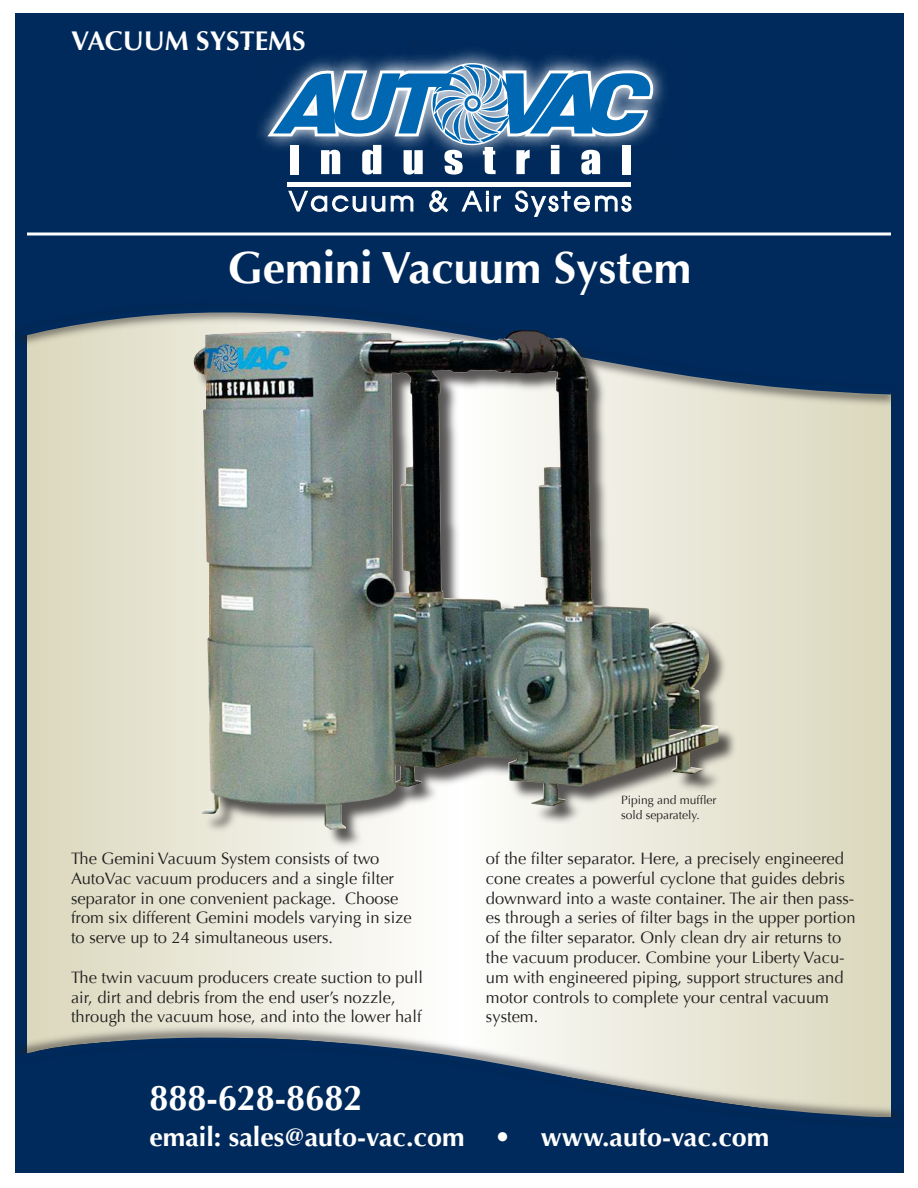
<style>
.page{position:relative;width:918px;height:1188px;background:#fff}
.page>*{position:absolute;margin:0;border:0;box-sizing:border-box;transform-origin:0 0}
.t1{font:700 45px "Optima";color:#fff}
.t2{font:700 36px "Optima";color:#fff;scale:.95 1}
.t3{font:700 27px "Optima";color:#fff}
.t4{font:16.5px/19.8px "Optima";color:#221f1f}
.t5{font:12px/14.4px "Optima";color:#221f1f}
</style>
<div class="page">
<div style="left:15px;top:13px;width:888px;height:1160px;background:#002a5b"></div>
<img style="left:27px;top:408px;width:864px;height:616px">
<div style="left:11px;top:301px;width:889px;height:107px;background:#221f1f;opacity:.75"></div>
<svg style="left:14px;top:306px;width:883px;height:92px"></svg>
<div style="left:12px;top:1024px;width:892px;height:106px;background:#221f1f;opacity:.75"></div>
<svg style="left:15px;top:1038px;width:886px;height:89px"></svg>
<img style="left:618px;top:57px;width:47px;height:64px">
<img style="left:370px;top:51px;width:131px;height:14px">
<img style="left:501px;top:57px;width:117px;height:8px">
<img style="left:259px;top:57px;width:102px;height:82px">
<svg style="left:262px;top:65px;width:394px;height:110px"></svg>
<div style="left:622px;top:145px;width:9px;height:29px;background:#fff"></div>
<svg style="left:288px;top:190px;width:126px;height:22px"></svg>
<svg style="left:429px;top:190px;width:20px;height:23px"></svg>
<svg style="left:461px;top:190px;width:40px;height:22px"></svg>
<svg style="left:514px;top:190px;width:118px;height:27px"></svg>
<hr style="left:287px;top:182px;width:344px;height:4px;background:#fff">
<hr style="left:27px;top:232px;width:864px;height:3px;background:#fff">
<div style="left:195px;top:330px;width:544px;height:520px;background:#221f1f;opacity:.75"></div>
<img style="left:193px;top:330px;width:526px;height:500px">
<h3 class="t3" style="left:71px;top:26px;width:236px">VACUUM SYSTEMS</h3>
<h1 class="t1" style="left:228px;top:241px;width:465px">Gemini Vacuum System</h1>
<p class="t4" style="left:71px;top:849px;width:342px">The Gemini Vacuum System consists of two AutoVac vacuum producers and a single filter separator in one convenient package. Choose from six different Gemini models varying in size to serve up to 24 simultaneous users.</p>
<p class="t4" style="left:71px;top:968px;width:353px">The twin vacuum producers create suction to pull air, dirt and debris from the end user’s nozzle, through the vacuum hose, and into the lower half</p>
<p class="t5" style="left:621px;top:793px;width:97px">Piping and muffler sold separately.</p>
<p class="t4" style="left:486px;top:849px;width:371px">of the filter separator. Here, a precisely engineered cone creates a powerful cyclone that guides debris downward into a waste container. The air then pass&shy;es through a series of filter bags in the upper portion of the filter separator. Only clean dry air returns to the vacuum producer. Combine your Liberty Vacu&shy;um with engineered piping, support structures and motor controls to complete your central vacuum system.</p>
<h2 class="t2" style="left:149px;top:1077px;width:226px">888-628-8682</h2>
<h3 class="t3" style="left:149px;top:1121px;width:621px">email: sales@auto-vac.com • www.auto-vac.com</h3>
</div>
